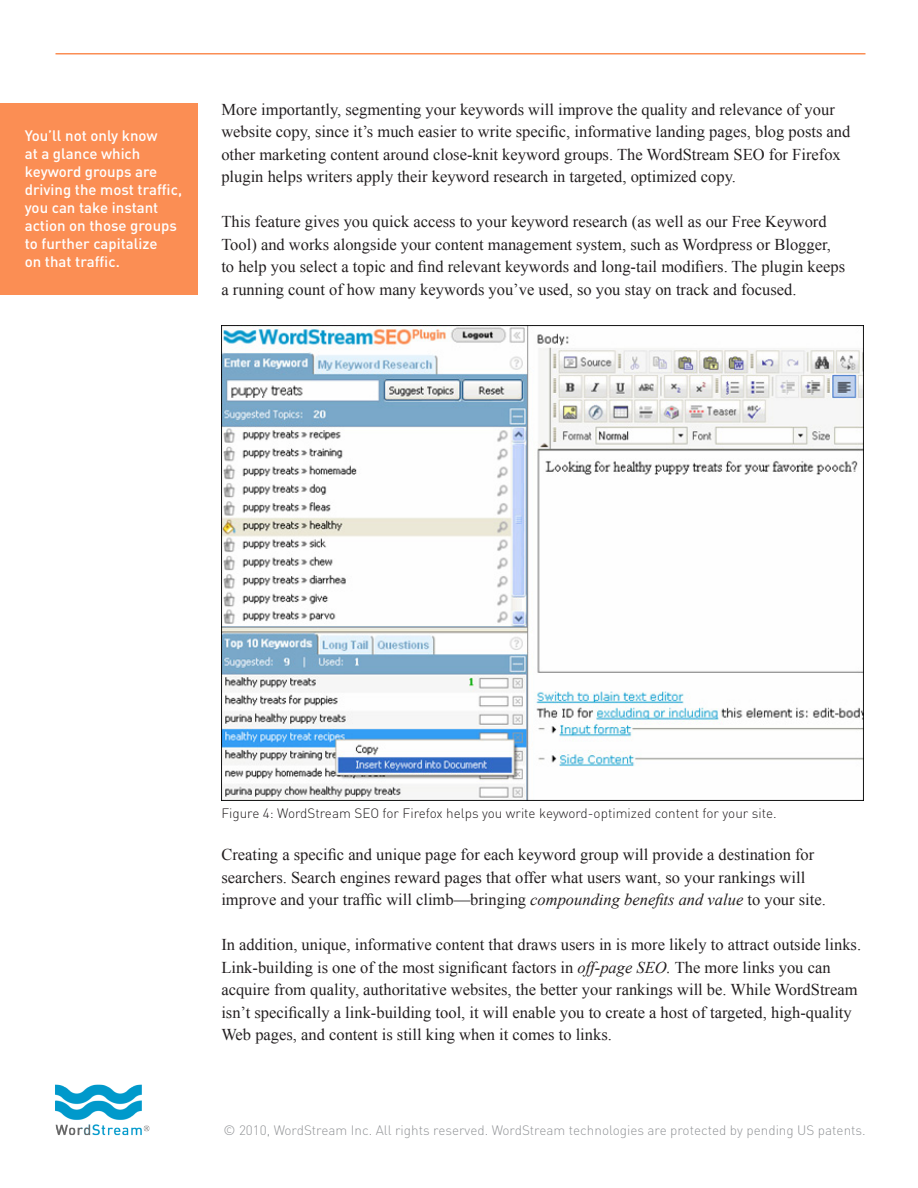
<style>
.page{position:relative;width:918px;height:1188px;background:#fff}
.page>*{position:absolute;margin:0;border:0;box-sizing:border-box;transform-origin:0 0}
.t1{font:16.5px/22.5px "Times New Roman";color:#231f20}
.t2{font:500 15px/18px "DIN";color:#fff}
.t3{font:300 13.5px "DIN";color:#939598}
.t4{font:300 13.5px "DIN";color:#231f20}
.s1{font-style:italic}
</style>
<div class="page">
<hr style="left:56px;top:53px;width:810px;height:2px;background:#fb8e54">
<img style="left:55px;top:1084px;width:95px;height:52px">
<img style="left:221px;top:326px;width:643px;height:474px">
<div style="left:0;top:104px;width:198px;height:191px;background:#fb8e54"></div>
<p class="t2" style="left:25px;top:126px;width:159px">You’ll not only know<br>at a glance which keyword groups are driving the most traffic, you can take instant action on those groups to further capitalize<br>on that traffic.</p>
<p class="t1" style="left:221px;top:98px;width:631px">More importantly, segmenting your keywords will improve the quality and relevance of your website copy, since it’s much easier to write specific, informative landing pages, blog posts and other marketing content around close-knit keyword groups. The WordStream SEO for Firefox plugin helps writers apply their keyword research in targeted, optimized copy.</p>
<p class="t1" style="left:221px;top:210px;width:625px">This feature gives you quick access to your keyword research (as well as our Free Keyword Tool) and works alongside your content management system, such as Wordpress or Blogger, to help you select a topic and find relevant keywords and long-tail modifiers. The plugin keeps a running count of how many keywords you’ve used, so you stay on track and focused.</p>
<p class="t4" style="left:221px;top:805px;width:557px">Figure 4: WordStream SEO for Firefox helps you write keyword-optimized content for your site.</p>
<p class="t1" style="left:221px;top:843px;width:606px">Creating a specific and unique page for each keyword group will provide a destination for searchers. Search engines reward pages that offer what users want, so your rankings will improve and your traffic will climb—bringing <span class="s1">compounding benefits and value</span> to your site.</p>
<p class="t1" style="left:221px;top:933px;width:641px">In addition, unique, informative content that draws users in is more likely to attract outside links.<br>Link-building is one of the most significant factors in <span class="s1">off-page SEO.</span> The more links you can acquire from quality, authoritative websites, the better your rankings will be. While WordStream isn’t specifically a link-building tool, it will enable you to create a host of targeted, high-quality Web pages, and content is still king when it comes to links.</p>
<p class="t3" style="left:224px;top:1121px;width:644px">© 2010, WordStream Inc. All rights reserved. WordStream technologies are protected by pending US patents.</p>
</div>
